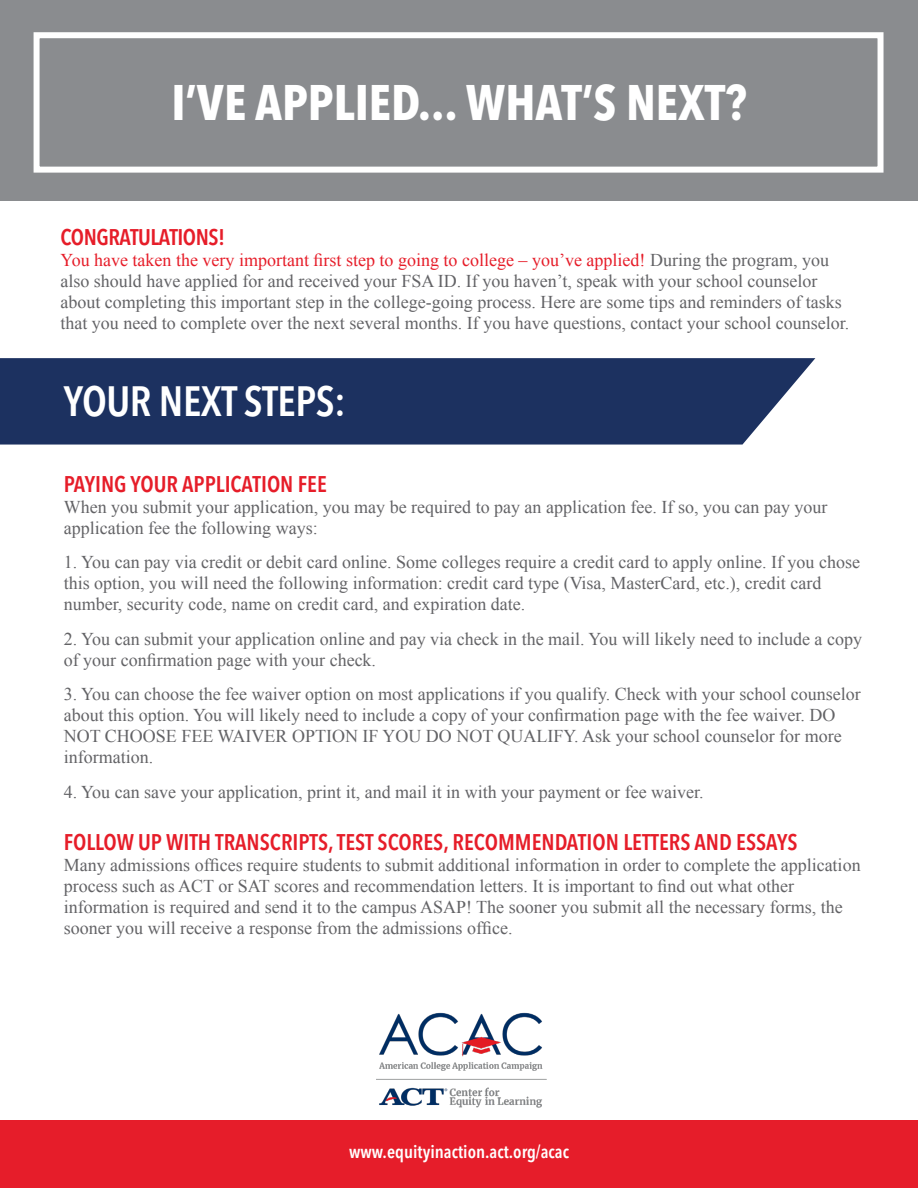
<style>
.page{position:relative;width:918px;height:1188px;background:#fff}
.page>*{position:absolute;margin:0;border:0;box-sizing:border-box;transform-origin:0 0}
.t1{font:700 condensed 49.5px "Avenir Next LT Pro";color:#fff}
.t2{font:600 condensed 42px "Avenir Next LT Pro";letter-spacing:-.01em;color:#fff}
.regular_text{font:600 condensed 22.5px "Avenir Next LT Pro";color:#e61d29}
.regular_text-2{font:600 condensed 22.5px "Avenir Next LT Pro";letter-spacing:-.02em;color:#e61d29}
.regular_text-3{font:18px/21px "Times New Roman";color:#636366}
.t3{font:600 condensed 18px "Avenir Next LT Pro";color:#fff}
.s1{color:#e61d29}
</style>
<div class="page">
<div style="left:0;top:1120px;width:918px;height:68px;background:#e61d2a"></div>
<img style="left:377px;top:1012px;width:170px;height:96px">
<div style="left:0;top:358px;width:815px;height:87px;background:#1c3160"></div>
<div style="left:0;top:0;width:918px;height:200px;background:#8a8c8f"></div>
<div style="left:34px;top:32px;width:850px;height:141px;border:6px solid #fff"></div>
<p class="t1" style="left:171px;top:72px;width:577px">I’VE APPLIED... WHAT’S NEXT?</p>
<p class="regular_text-2" style="left:60px;top:224px;width:166px">CONGRATULATIONS!</p>
<p class="regular_text-3" style="left:60px;top:250px;width:790px"><span class="s1">You have taken the very important first step to going to college – you’ve applied!</span> During the program, you also should have applied for and received your FSA ID. If you haven’t, speak with your school counselor about completing this important step in the college-going process. Here are some tips and reminders of tasks that you need to complete over the next several months. If you have questions, contact your school counselor.</p>
<p class="t2" style="left:64px;top:376px;width:284px">YOUR NEXT STEPS:</p>
<p class="regular_text" style="left:64px;top:470px;width:265px">PAYING YOUR APPLICATION FEE</p>
<p class="regular_text-3" style="left:64px;top:496px;width:765px">When you submit your application, you may be required to pay an application fee. If so, you can pay your application fee the following ways:</p>
<p class="regular_text-3" style="left:64px;top:551px;width:798px">1. You can pay via credit or debit card online. Some colleges require a credit card to apply online. If you chose this option, you will need the following information: credit card type (Visa, MasterCard, etc.), credit card number, security code, name on credit card, and expiration date.</p>
<p class="regular_text-3" style="left:64px;top:628px;width:800px">2. You can submit your application online and pay via check in the mail. You will likely need to include a copy of your confirmation page with your check.</p>
<p class="regular_text-3" style="left:64px;top:683px;width:799px">3. You can choose the fee waiver option on most applications if you qualify. Check with your school counselor about this option. You will likely need to include a copy of your confirmation page with the fee waiver. DO NOT CHOOSE FEE WAIVER OPTION IF YOU DO NOT QUALIFY. Ask your school counselor for more information.</p>
<p class="regular_text-3" style="left:64px;top:781px;width:641px">4. You can save your application, print it, and mail it in with your payment or fee waiver.</p>
<p class="regular_text" style="left:64px;top:829px;width:735px">FOLLOW UP WITH TRANSCRIPTS, TEST SCORES, RECOMMENDATION LETTERS AND ESSAYS</p>
<p class="regular_text-3" style="left:64px;top:854px;width:798px">Many admissions offices require students to submit additional information in order to complete the application process such as ACT or SAT scores and recommendation letters. It is important to find out what other information is required and send it to the campus ASAP! The sooner you submit all the necessary forms, the sooner you will receive a response from the admissions office.</p>
<p class="t3" style="left:349px;top:1141px;width:221px">www.equityinaction.act.org/acac</p>
</div>
